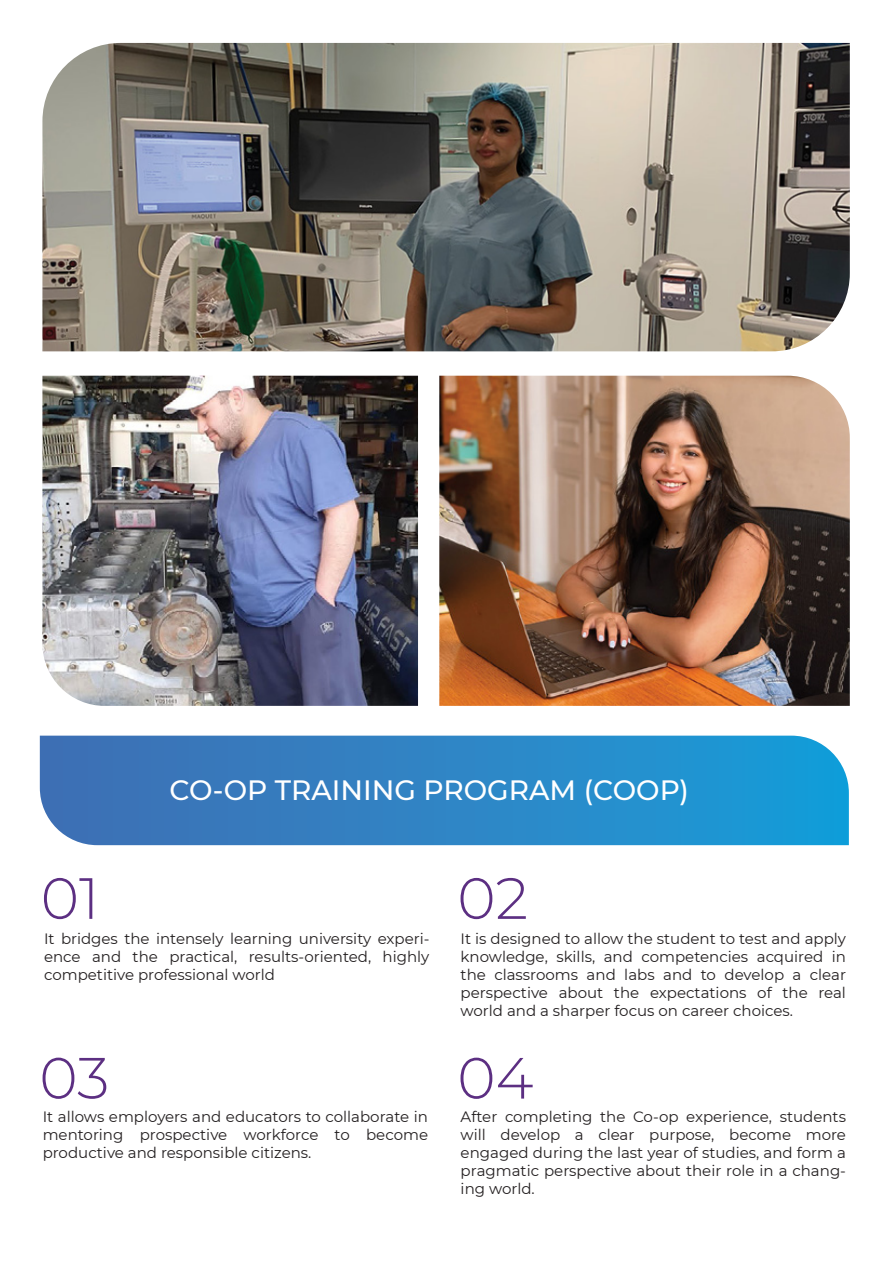
<style>
.page{position:relative;width:893px;height:1263px;background:#fff}
.page>*{position:absolute;margin:0;border:0;box-sizing:border-box;transform-origin:0 0}
.t1{font:300 58.05px "Montserrat";color:#5c2f82}
.t2{font:500 27.9px "Montserrat";color:#fff}
.t3{font:15px/18px "Montserrat";color:#231f20;text-align:justify}
</style>
<div class="page">
<svg style="left:40px;top:736px;width:809px;height:109px;background:#2f87c6"></svg>
<img style="left:42px;top:43px;width:808px;height:308px">
<img style="left:42px;top:376px;width:376px;height:330px">
<img style="left:439px;top:376px;width:411px;height:330px">
<h2 class="t2" style="left:169px;top:771px;width:521px">CO-OP TRAINING PROGRAM (COOP)</h2>
<h1 class="t1" style="left:41px;top:859px;width:60px">01</h1>
<h1 class="t1" style="left:457px;top:859px;width:72px">02</h1>
<p class="t3" style="left:44px;top:929px;width:387px">It bridges the intensely learning university experi&shy;ence and the practical, results-oriented, highly competitive professional world</p>
<p class="t3" style="left:461px;top:929px;width:387px">It is designed to allow the student to test and apply knowledge, skills, and competencies acquired in the classrooms and labs and to develop a clear perspective about the expectations of the real world and a sharper focus on career choices.</p>
<h1 class="t1" style="left:39px;top:1038px;width:72px">03</h1>
<p class="t3" style="left:43px;top:1107px;width:387px">It allows employers and educators to collaborate in mentoring prospective workforce to become productive and responsible citizens.</p>
<h1 class="t1" style="left:457px;top:1038px;width:78px">04</h1>
<p class="t3" style="left:461px;top:1107px;width:387px">After completing the Co-op experience, students will develop a clear purpose, become more engaged during the last year of studies, and form a pragmatic perspective about their role in a chang&shy;ing world.</p>
</div>
